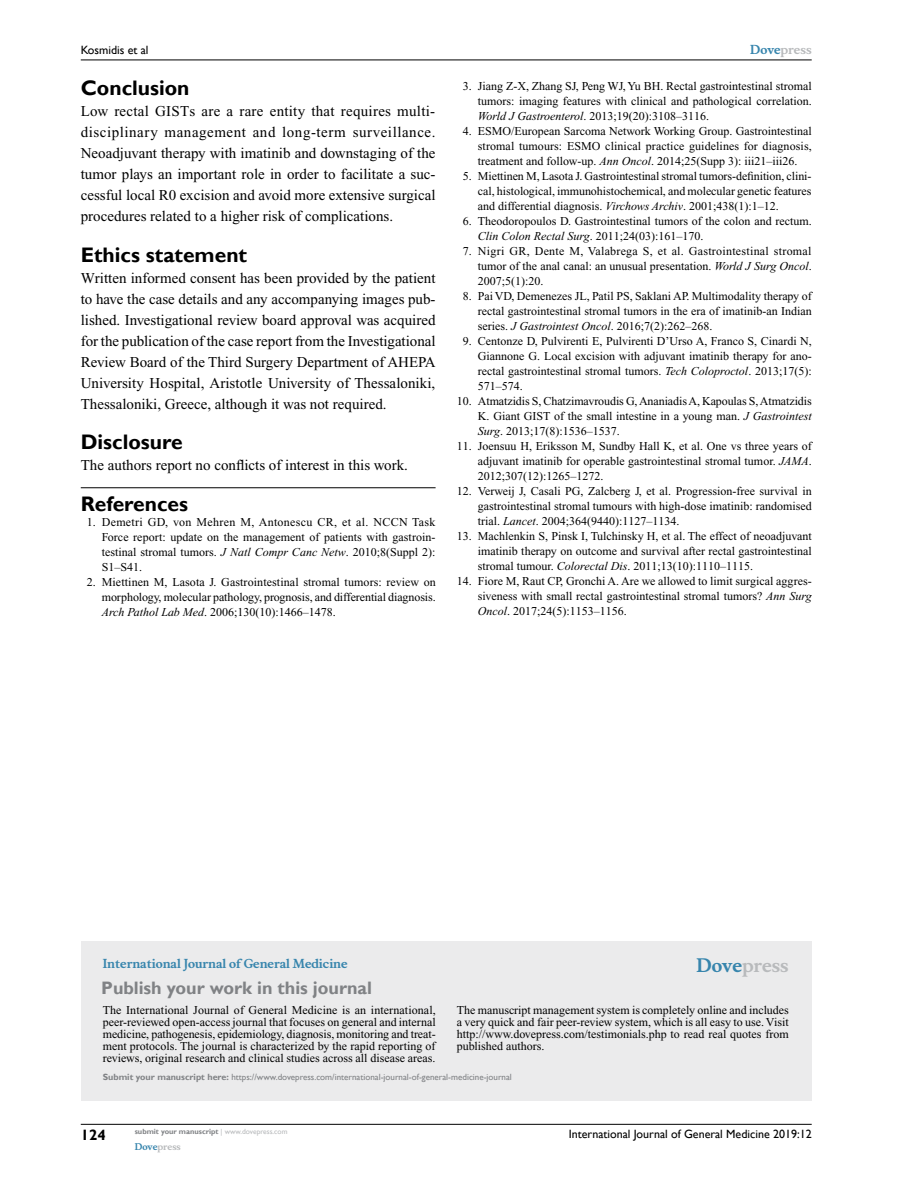
<style>
.page{position:relative;width:918px;height:1188px;background:#fff}
.page>*{position:absolute;margin:0;border:0;box-sizing:border-box;transform-origin:0 0}
.t1{font:700 21px "Gill Sans";color:#000}
.t2{font:700 18px "Gill Sans";color:#808285}
.t3{font:700 18px "Musee";color:#b8babc}
.t4{font:15px/21px "Times New Roman";color:#000;text-align:justify}
.t5{font:700 15px "Gill Sans";color:#000}
.t6{font:12px/15px "Times New Roman";color:#000;text-align:justify}
.t7{font:12px "Gill Sans";color:#000}
.t8{font:700 12px "Musee";color:#3785ad}
.t9{font:700 12px "Musee";color:#b8babc}
.t10{font:9px "Gill Sans";color:#808285}
.t11{font:700 9px "Musee";color:#b8babc}
.t12{font:700 7.5px "Gill Sans";color:#808285}
.s1{font-style:italic}
.s2{color:#3785ad}
.s3{font-weight:700}
.s4{font-weight:400;color:#b8babc}
</style>
<div class="page">
<div style="left:81px;top:941px;width:731px;height:159px;background:#ebebec"></div>
<hr style="left:81px;top:1124px;width:731px;height:1px;background:#000">
<hr style="left:81px;top:60px;width:731px;height:1px;background:#000">
<hr style="left:81px;top:487px;width:355px;height:1px;background:#000">
<p class="t7" style="left:81px;top:43px;width:69px">Kosmidis et al</p>
<h1 class="t1" style="left:81px;top:76px;width:110px">Conclusion</h1>
<p class="t4" style="left:81px;top:101px;width:356px">Low rectal GISTs are a rare entity that requires multi&shy;disciplinary management and long-term surveillance.<br>Neoadjuvant therapy with imatinib and downstaging of the tumor plays an important role in order to facilitate a suc&shy;cessful local R0 excision and avoid more extensive surgical procedures related to a higher risk of complications.</p>
<h1 class="t1" style="left:81px;top:242px;width:168px">Ethics statement</h1>
<p class="t4" style="left:81px;top:267px;width:356px">Written informed consent has been provided by the patient to have the case details and any accompanying images pub&shy;lished. Investigational review board approval was acquired for the publication of the case report from the Investigational Review Board of the Third Surgery Department of AHEPA University Hospital, Aristotle University of Thessaloniki, Thessaloniki, Greece, although it was not required.</p>
<h1 class="t1" style="left:81px;top:430px;width:103px">Disclosure</h1>
<p class="t4" style="left:81px;top:455px;width:329px">The authors report no conflicts of interest in this work.</p>
<h1 class="t1" style="left:81px;top:491px;width:109px">References</h1>
<p class="t6" style="left:102px;top:514px;width:335px;text-indent:-15px">1. Demetri GD, von Mehren M, Antonescu CR, et al. NCCN Task Force report: update on the management of patients with gastroin&shy;testinal stromal tumors. <span class="s1">J Natl Compr Canc Netw</span>. 2010;8(Suppl 2):<br>S1–S41.</p>
<p class="t6" style="left:102px;top:574px;width:336px;text-indent:-15px">2. Miettinen M, Lasota J. Gastrointestinal stromal tumors: review on morphology, molecular pathology, prognosis, and differential diagnosis.<br><span class="s1">Arch Pathol Lab Med</span>. 2006;130(10):1466–1478.</p>
<p class="t9" style="left:750px;top:43px;width:63px"><span class="s2">Dove</span>press</p>
<p class="t6" style="left:478px;top:79px;width:335px;text-indent:-15px">3. Jiang Z-X, Zhang SJ, Peng WJ, Yu BH. Rectal gastrointestinal stromal tumors: imaging features with clinical and pathological correlation.<br><span class="s1">World J Gastroenterol</span>. 2013;19(20):3108–3116.</p>
<p class="t6" style="left:478px;top:124px;width:335px;text-indent:-15px">4. ESMO/European Sarcoma Network Working Group. Gastrointestinal stromal tumours: ESMO clinical practice guidelines for diagnosis, treatment and follow-up. <span class="s1">Ann Oncol</span>. 2014;25(Supp 3): iii21–iii26.</p>
<p class="t6" style="left:478px;top:169px;width:335px;text-indent:-15px">5. Miettinen M, Lasota J. Gastrointestinal stromal tumors-definition, clini&shy;cal, histological, immunohistochemical, and molecular genetic features and differential diagnosis. <span class="s1">Virchows Archiv</span>. 2001;438(1):1–12.</p>
<p class="t6" style="left:478px;top:214px;width:335px;text-indent:-15px">6. Theodoropoulos D. Gastrointestinal tumors of the colon and rectum.<br><span class="s1">Clin Colon Rectal Surg</span>. 2011;24(03):161–170.</p>
<p class="t6" style="left:478px;top:244px;width:335px;text-indent:-15px">7. Nigri GR, Dente M, Valabrega S, et al. Gastrointestinal stromal tumor of the anal canal: an unusual presentation. <span class="s1">World J Surg Oncol</span>.<br>2007;5(1):20.</p>
<p class="t6" style="left:478px;top:289px;width:335px;text-indent:-15px">8. Pai VD, Demenezes JL, Patil PS, Saklani AP. Multimodality therapy of rectal gastrointestinal stromal tumors in the era of imatinib-an Indian series. <span class="s1">J Gastrointest Oncol</span>. 2016;7(2):262–268.</p>
<p class="t6" style="left:478px;top:334px;width:335px;text-indent:-15px">9. Centonze D, Pulvirenti E, Pulvirenti D’Urso A, Franco S, Cinardi N, Giannone G. Local excision with adjuvant imatinib therapy for ano&shy;rectal gastrointestinal stromal tumors. <span class="s1">Tech Coloproctol</span>. 2013;17(5):<br>571–574.</p>
<p class="t6" style="left:478px;top:394px;width:335px;text-indent:-21px">10. Atmatzidis S, Chatzimavroudis G, Ananiadis A, Kapoulas S, Atmatzidis K. Giant GIST of the small intestine in a young man. <span class="s1">J Gastrointest Surg</span>. 2013;17(8):1536–1537.</p>
<p class="t6" style="left:478px;top:439px;width:335px;text-indent:-21px">11. Joensuu H, Eriksson M, Sundby Hall K, et al. One vs three years of adjuvant imatinib for operable gastrointestinal stromal tumor. <span class="s1">JAMA</span>.<br>2012;307(12):1265–1272.</p>
<p class="t6" style="left:478px;top:484px;width:335px;text-indent:-21px">12. Verweij J, Casali PG, Zalcberg J, et al. Progression-free survival in gastrointestinal stromal tumours with high-dose imatinib: randomised trial. <span class="s1">Lancet</span>. 2004;364(9440):1127–1134.</p>
<p class="t6" style="left:478px;top:529px;width:335px;text-indent:-21px">13. Machlenkin S, Pinsk I, Tulchinsky H, et al. The effect of neoadjuvant imatinib therapy on outcome and survival after rectal gastrointestinal stromal tumour. <span class="s1">Colorectal Dis</span>. 2011;13(10):1110–1115.</p>
<p class="t6" style="left:478px;top:574px;width:335px;text-indent:-21px">14. Fiore M, Raut CP, Gronchi A. Are we allowed to limit surgical aggres&shy;siveness with small rectal gastrointestinal stromal tumors? <span class="s1">Ann Surg Oncol</span>. 2017;24(5):1153–1156.</p>
<p class="t8" style="left:103px;top:956px;width:246px">International Journal of General Medicine</p>
<h2 class="t2" style="left:101px;top:977px;width:272px">Publish your work in this journal</h2>
<h2 class="t3" style="left:697px;top:955px;width:94px"><span class="s2">Dove</span>press</h2>
<p class="t6" style="left:103px;top:1004px;width:335px;line-height:12px">The International Journal of General Medicine is an international, peer-reviewed open-access journal that focuses on general and internal medicine, pathogenesis, epidemiology, diagnosis, monitoring and treat&shy;ment protocols. The journal is characterized by the rapid reporting of reviews, original research and clinical studies across all disease areas.</p>
<p class="t6" style="left:457px;top:1004px;width:334px;line-height:12px">The manuscript management system is completely online and includes a very quick and fair peer-review system, which is all easy to use. Visit http://www.dovepress.com/testimonials.php to read real quotes from published authors.</p>
<p class="t10" style="left:103px;top:1072px;width:411px"><span class="s3">Submit your manuscript here:</span> https://www.dovepress.com/international-journal-of-general-medicine-journal</p>
<p class="t5" style="left:81px;top:1126px;width:26px">124</p>
<p class="t12" style="left:135px;top:1127px;width:154px">submit your manuscript <span class="s4">| www.dovepress.com</span></p>
<p class="t11" style="left:135px;top:1141px;width:48px"><span class="s2">Dove</span>press</p>
<p class="t7" style="left:569px;top:1127px;width:244px">International Journal of General Medicine 2019:12</p>
</div>
